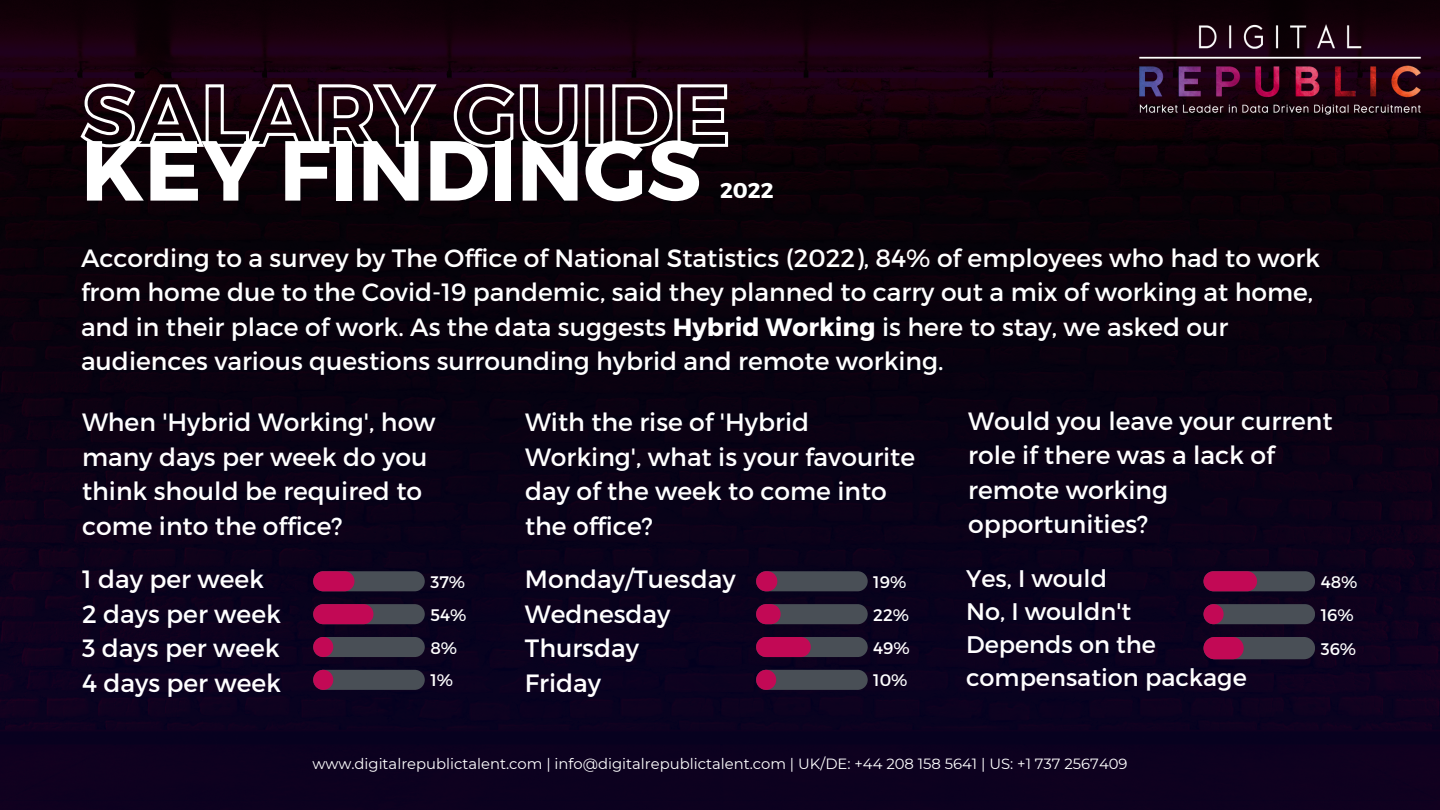
<style>
.page{position:relative;width:1440px;height:810px;background:#fff}
.page>*{position:absolute;margin:0;border:0;box-sizing:border-box;transform-origin:0 0}
.t1{font:700 85px "Montserrat";color:#fff}
.t2{font:25px/34.5px "Montserrat";color:#fff}
.t3{font:24px/33px "Montserrat";color:#fff}
.t4{font:700 21.4px "Montserrat";color:#fff}
.t5{font:16.7px/32.9px "Montserrat";color:#fff}
.t6{font:14.8px "Montserrat";color:#fff}
.s1{font-weight:700}
</style>
<div class="page">
<img style="left:0;top:0;width:1440px;height:810px">
<img style="left:1135px;top:20px;width:289px;height:100px">
<svg style="left:79px;top:82px;width:651px;height:68px"></svg>
<svg style="left:313px;top:571px;width:112px;height:20px;background:#6d3452"></svg>
<svg style="left:313px;top:604px;width:112px;height:20px;background:#822852"></svg>
<svg style="left:313px;top:637px;width:112px;height:20px;background:#574253"></svg>
<svg style="left:313px;top:670px;width:112px;height:20px;background:#574153"></svg>
<svg style="left:756px;top:571px;width:112px;height:20px;background:#574052"></svg>
<svg style="left:756px;top:604px;width:112px;height:20px;background:#5b3e53"></svg>
<svg style="left:756px;top:637px;width:112px;height:20px;background:#7c2c53"></svg>
<svg style="left:756px;top:670px;width:112px;height:20px;background:#574153"></svg>
<svg style="left:1204px;top:571px;width:111px;height:20px;background:#7b2d53"></svg>
<svg style="left:1204px;top:604px;width:111px;height:20px;background:#574253"></svg>
<svg style="left:1204px;top:637px;width:111px;height:22px;background:#6d3553"></svg>
<h1 class="t1" style="left:81px;top:115px;width:622px">KEY FINDINGS</h1>
<p class="t4" style="left:720px;top:177px;width:55px">2022</p>
<p class="t2" style="left:81px;top:239px;width:1241px">According to a survey by The Office of National Statistics (2022), 84% of employees who had to work from home due to the Covid-19 pandemic, said they planned to carry out a mix of working at home, and in their place of work. As the data suggests <span class="s1">Hybrid Working</span> is here to stay, we asked our audiences various questions surrounding hybrid and remote working.</p>
<p class="t2" style="left:82px;top:404px;width:355px">When 'Hybrid Working', how many days per week do you think should be required to come into the office?</p>
<p class="t2" style="left:525px;top:404px;width:392px">With the rise of 'Hybrid<br>Working', what is your favourite day of the week to come into the office?</p>
<p class="t2" style="left:968px;top:402px;width:366px">Would you leave your current role if there was a lack of remote working opportunities?</p>
<p class="t2" style="left:82px;top:561px;width:201px">1 day per week<br>2 days per week<br>3 days per week<br>4 days per week</p>
<p class="t5" style="left:430px;top:565px;width:37px">37%<br>54%<br>8%<br>1%</p>
<p class="t2" style="left:525px;top:561px;width:212px">Monday/Tuesday<br>Wednesday<br>Thursday<br>Friday</p>
<p class="t5" style="left:873px;top:565px;width:38px">19%<br>22%<br>49%<br>10%</p>
<p class="t3" style="left:966px;top:561px;width:282px">Yes, I would<br>No, I wouldn't<br>Depends on the compensation package</p>
<p class="t5" style="left:1321px;top:564px;width:38px;line-height:33.4px">48%<br>16%<br>36%</p>
<p class="t6" style="left:312px;top:755px;width:817px">www.digitalrepublictalent.com | info@digitalrepublictalent.com | UK/DE: +44 208 158 5641 | US: +1 737 2567409</p>
</div>
